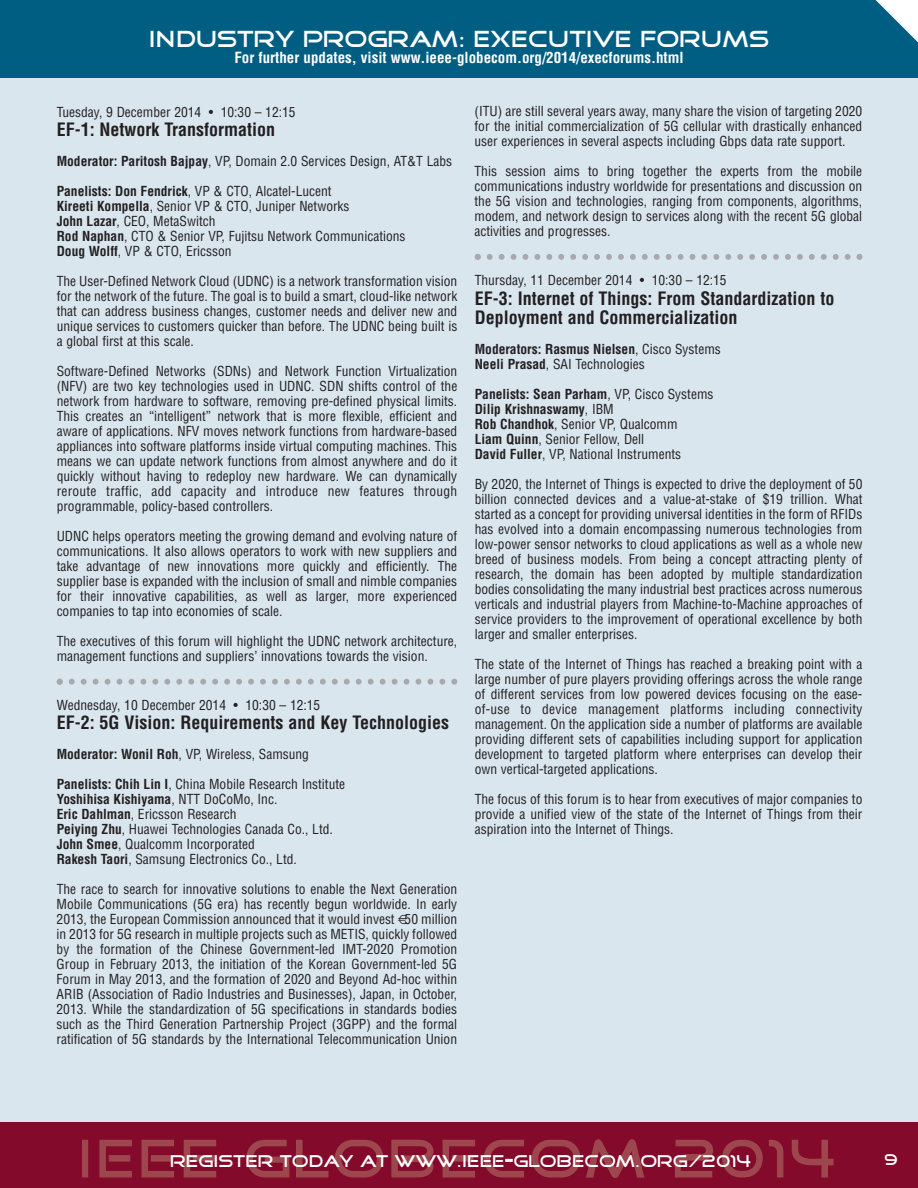
<style>
.page{position:relative;width:918px;height:1188px;background:#fff}
.page>*{position:absolute;margin:0;border:0;box-sizing:border-box;transform-origin:0 0}
.t1{font:22.5px "Good Times";color:#fff}
.t2{font:700 condensed 18px/19.5px "Helvetica";color:#231f20}
.t3{font:16.5px "Good Times";color:#fff}
.t4{font:700 condensed 15px "Helvetica";color:#fff}
.t5{font:15px "Good Times";color:#fff}
.t6{font:condensed 13.5px/15px "Helvetica";color:#231f20;text-align:justify}
.t7{font:700 condensed 13.5px/15px "Helvetica";color:#231f20}
.s1{font-weight:700}
.s2{font-weight:400}
</style>
<div class="page">
<div style="left:0;top:78px;width:918px;height:1048px;background:#d9e6ee"></div>
<div style="left:0;top:0;width:918px;height:78px;background:#005e82"></div>
<svg style="left:57px;top:679px;width:400px;height:6px"></svg>
<svg style="left:475px;top:254px;width:387px;height:6px"></svg>
<div style="left:0;top:1122px;width:918px;height:66px;background:#840a2b"></div>
<svg style="left:82px;top:1139px;width:681px;height:39px"></svg>
<svg style="left:875px;top:0;width:43px;height:43px"></svg>
<h1 class="t1" style="left:149px;top:28px;width:622px">INDUSTRY PROGRAM: EXECUTIVE FORUMS</h1>
<p class="t4" style="left:234px;top:49px;width:451px">For further updates, visit www.ieee-globecom.org/2014/execforums.html</p>
<p class="t6" style="left:57px;top:104px;width:240px">Tuesday, 9 December 2014 • 10:30 – 12:15</p>
<h2 class="t2" style="left:57px;top:120px;width:220px">EF-1: Network Transformation</h2>
<p class="t6" style="left:57px;top:154px;width:397px"><span class="s1">Moderator: Paritosh Bajpay</span>, VP, Domain 2.0 Services Design, AT&amp;T Labs</p>
<p class="t6" style="left:57px;top:184px;width:350px;text-align:left"><span class="s1">Panelists: Don Fendrick</span>, VP &amp; CTO, Alcatel-Lucent<br><span class="s1">Kireeti Kompella</span>, Senior VP &amp; CTO, Juniper Networks<br><span class="s1">John Lazar</span>, CEO, MetaSwitch<br><span class="s1">Rod Naphan</span>, CTO &amp; Senior VP, Fujitsu Network Communications <span class="s1">Doug Wolff</span>, VP &amp; CTO, Ericsson</p>
<p class="t6" style="left:57px;top:274px;width:402px">The User-Defined Network Cloud (UDNC) is a network transformation vision for the network of the future. The goal is to build a smart, cloud-like network that can address business changes, customer needs and deliver new and unique services to customers quicker than before. The UDNC being built is a global first at this scale.</p>
<p class="t6" style="left:57px;top:364px;width:402px">Software-Defined Networks (SDNs) and Network Function Virtualization (NFV) are two key technologies used in UDNC. SDN shifts control of the network from hardware to software, removing pre-defined physical limits.<br>This creates an “intelligent” network that is more flexible, efficient and aware of applications. NFV moves network functions from hardware-based appliances into software platforms inside virtual computing machines. This means we can update network functions from almost anywhere and do it quickly without having to redeploy new hardware. We can dynamically reroute traffic, add capacity and introduce new features through programmable, policy-based controllers.</p>
<p class="t6" style="left:57px;top:529px;width:402px">UDNC helps operators meeting the growing demand and evolving nature of communications. It also allows operators to work with new suppliers and take advantage of new innovations more quickly and efficiently. The supplier base is expanded with the inclusion of small and nimble companies for their innovative capabilities, as well as larger, more experienced companies to tap into economies of scale.</p>
<p class="t6" style="left:57px;top:634px;width:402px">The executives of this forum will highlight the UDNC network architecture, management functions and suppliers’ innovations towards the vision.</p>
<p class="t6" style="left:57px;top:698px;width:265px">Wednesday, 10 December 2014 • 10:30 – 12:15</p>
<h2 class="t2" style="left:57px;top:713px;width:394px">EF-2: 5G Vision: Requirements and Key Technologies</h2>
<p class="t6" style="left:57px;top:747px;width:254px"><span class="s1">Moderator: Wonil Roh</span>, VP, Wireless, Samsung</p>
<p class="t6" style="left:57px;top:777px;width:290px;text-align:left"><span class="s1">Panelists: Chih Lin I</span>, China Mobile Research Institute <span class="s1">Yoshihisa Kishiyama</span>, NTT DoCoMo, Inc.<br><span class="s1">Eric Dahlman</span>, Ericsson Research<br><span class="s1">Peiying Zhu</span>, Huawei Technologies Canada Co., Ltd.<br><span class="s1">John Smee</span>, Qualcomm Incorporated<br><span class="s1">Rakesh Taori</span>, Samsung Electronics Co., Ltd.</p>
<p class="t6" style="left:57px;top:882px;width:402px">The race to search for innovative solutions to enable the Next Generation Mobile Communications (5G era) has recently begun worldwide. In early 2013, the European Commission announced that it would invest 50 million in 2013 for 5G research in multiple projects such as METIS, quickly followed by the formation of the Chinese Government-led IMT-2020 Promotion Group in February 2013, the initiation of the Korean Government-led 5G Forum in May 2013, and the formation of 2020 and Beyond Ad-hoc within ARIB (Association of Radio Industries and Businesses), Japan, in October, 2013. While the standardization of 5G specifications in standards bodies such as the Third Generation Partnership Project (3GPP) and the formal ratification of 5G standards by the International Telecommunication Union</p>
<p class="t6" style="left:475px;top:104px;width:389px">(ITU) are still several years away, many share the vision of targeting 2020 for the initial commercialization of 5G cellular with drastically enhanced user experiences in several aspects including Gbps data rate support.</p>
<p class="t6" style="left:475px;top:164px;width:389px">This session aims to bring together the experts from the mobile communications industry worldwide for presentations and discussion on the 5G vision and technologies, ranging from components, algorithms, modem, and network design to services along with the recent 5G global activities and progresses.</p>
<p class="t6" style="left:475px;top:273px;width:253px">Thursday, 11 December 2014 • 10:30 – 12:15</p>
<h2 class="t2" style="left:475px;top:289px;width:361px">EF-3: Internet of Things: From Standardization to<br>Deployment and Commercialization</h2>
<p class="t7" style="left:475px;top:342px;width:248px">Moderators: Rasmus Nielsen<span class="s2">, Cisco Systems<br></span>Neeli Prasad<span class="s2">, SAI Technologies</span></p>
<p class="t6" style="left:475px;top:387px;width:240px;text-align:left"><span class="s1">Panelists: Sean Parham</span>, VP, Cisco Systems <span class="s1">Dilip Krishnaswamy</span>, IBM<br><span class="s1">Rob Chandhok</span>, Senior VP, Qualcomm<br><span class="s1">Liam Quinn</span>, Senior Fellow, Dell<br><span class="s1">David Fuller</span>, VP, National Instruments</p>
<p class="t6" style="left:475px;top:477px;width:389px">By 2020, the Internet of Things is expected to drive the deployment of 50 billion connected devices and a value-at-stake of $19 trillion. What started as a concept for providing universal identities in the form of RFIDs has evolved into a domain encompassing numerous technologies from low-power sensor networks to cloud applications as well as a whole new breed of business models. From being a concept attracting plenty of research, the domain has been adopted by multiple standardization bodies consolidating the many industrial best practices across numerous verticals and industrial players from Machine-to-Machine approaches of service providers to the improvement of operational excellence by both larger and smaller enterprises.</p>
<p class="t6" style="left:475px;top:657px;width:389px">The state of the Internet of Things has reached a breaking point with a large number of pure players providing offerings across the whole range of different services from low powered devices focusing on the ease&shy;of-use to device management platforms including connectivity management. On the application side a number of platforms are available providing different sets of capabilities including support for application development to targeted platform where enterprises can develop their own vertical-targeted applications.</p>
<p class="t6" style="left:475px;top:792px;width:389px">The focus of this forum is to hear from executives of major companies to provide a unified view of the state of the Internet of Things from their aspiration into the Internet of Things.</p>
<p class="t3" style="left:170px;top:1153px;width:583px">REGISTER TODAY AT WWW.IEEE-GLOBECOM.ORG/2014</p>
<p class="t5" style="left:884px;top:1153px;width:16px">9</p>
</div>
